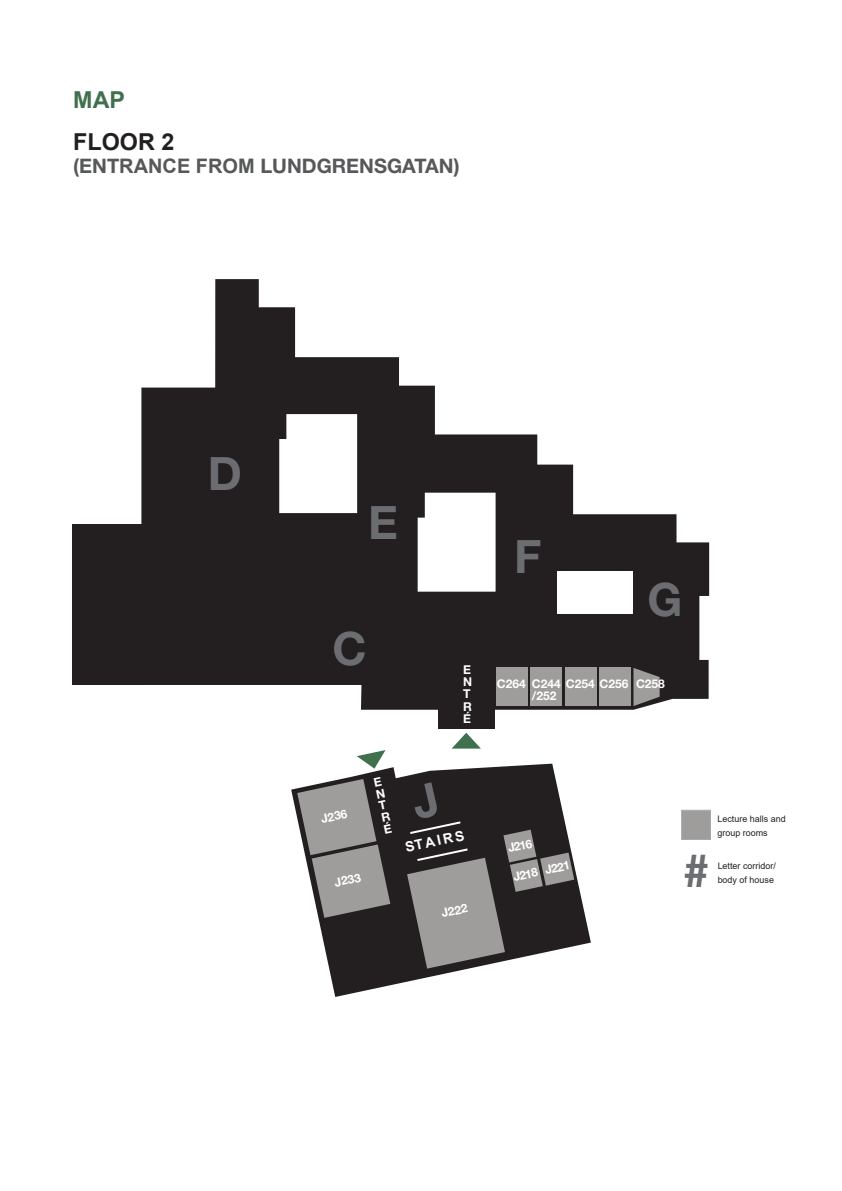
<style>
.page{position:relative;width:842px;height:1191px;background:#fff}
.page>*{position:absolute;margin:0;border:0;box-sizing:border-box;transform-origin:0 0}
.t1{font:700 46.1px "Helvetica Neue LT Pro";color:#6c6d70}
.t2{font:700 23.3px "Arial";color:#231f20}
.t3{font:700 23.3px "Arial";color:#40704e}
.t4{font:700 20px "Helvetica Neue LT Pro";color:#57585a}
.t5{font:700 14.1px "Helvetica Neue LT Pro";color:#fff}
.t6{font:700 13.9px "Arial";color:#fff}
.t7{font:700 12.2px/12.2px "Helvetica Neue LT Pro";color:#fff}
.t8{font:700 12px/11.7px "Helvetica Neue LT Pro";color:#fff}
.t9{font:9px/13.4px "Arial";color:#231f20}
.s1{font-family:"Arial"}
</style>
<div class="page">
<svg style="left:141px;top:279px;width:568px;height:430px;fill:#231f20"></svg>
<svg style="left:291px;top:763px;width:300px;height:234px"></svg>
<svg style="left:279px;top:414px;width:78px;height:99px"></svg>
<div style="left:557px;top:571px;width:76px;height:43px;background:#fff"></div>
<svg style="left:418px;top:492px;width:78px;height:99px"></svg>
<div style="left:72px;top:524px;width:73px;height:161px;background:#231f20"></div>
<svg style="left:357px;top:750px;width:28px;height:18px"></svg>
<svg style="left:297px;top:779px;width:93px;height:139px;background:#8b8888"></svg>
<div style="left:438px;top:668px;width:57px;height:61px;background:#231f20"></div>
<svg style="left:633px;top:668px;width:27px;height:38px"></svg>
<div style="left:681px;top:809px;width:30px;height:31px;background:#9f9c9c;border:1px solid #a8a9ad"></div>
<div style="left:531px;top:668px;width:31px;height:38px;background:#9f9c9c"></div>
<div style="left:496px;top:668px;width:32px;height:38px;background:#9f9c9c"></div>
<div style="left:565px;top:668px;width:31px;height:38px;background:#9f9c9c"></div>
<div style="left:599px;top:668px;width:32px;height:38px;background:#9f9c9c"></div>
<svg style="left:452px;top:732px;width:29px;height:16px"></svg>
<svg style="left:407px;top:782px;width:167px;height:186px;background:#595656"></svg>
<h2 class="t3" style="left:73px;top:83px;width:53px">MAP</h2>
<h2 class="t2" style="left:73px;top:125px;width:103px">FLOOR 2</h2>
<h3 class="t4" style="left:73px;top:153px;width:388px">(ENT<span class="s1">RANCE FROM</span> LUNDGRENSGATAN)</h3>
<h1 class="t1" style="left:208px;top:444px;width:36px">D</h1>
<h1 class="t1" style="left:368px;top:493px;width:31px">E</h1>
<h1 class="t1" style="left:332px;top:619px;width:36px">C</h1>
<h1 class="t1" style="left:514px;top:527px;width:29px">F</h1>
<h1 class="t1" style="left:647px;top:570px;width:36px">G</h1>
<h3 class="t7" style="left:463px;top:663px;width:11px">E<br>N<br>T<br>R<br>É</h3>
<h3 class="t5" style="left:446px;top:685px;width:33px;rotate:-12deg">J336</h3>
<h3 class="t8" style="left:497px;top:677px;width:30px">C264</h3>
<h3 class="t8" style="left:532px;top:677px;width:135px">C244 C254 C256 C258 /252</h3>
<h3 class="t8" style="left:320px;top:813px;width:28px;rotate:-12deg">J236</h3>
<h3 class="t7" style="left:372px;top:776px;width:11px;rotate:-12deg">E<br>N<br>T<br>R<br>É</h3>
<h3 class="t8" style="left:333px;top:876px;width:28px;rotate:-12deg">J233</h3>
<h3 class="t6" style="left:404px;top:837px;width:61px;rotate:-12deg">STAIRS</h3>
<h3 class="t8" style="left:440px;top:907px;width:28px;rotate:-12deg">J222</h3>
<h3 class="t8" style="left:507px;top:842px;width:26px;rotate:-12deg">J216</h3>
<h3 class="t8" style="left:544px;top:864px;width:27px;rotate:-12deg">J221</h3>
<h3 class="t8" style="left:512px;top:870px;width:26px;rotate:-12deg">J218</h3>
<h1 class="t1" style="left:683px;top:841px;width:27px">#</h1>
<p class="t9" style="left:717px;top:812px;width:70px">Lecture halls and group rooms</p>
<p class="t9" style="left:718px;top:859px;width:60px">Letter corridor/ body of house</p>
</div>
